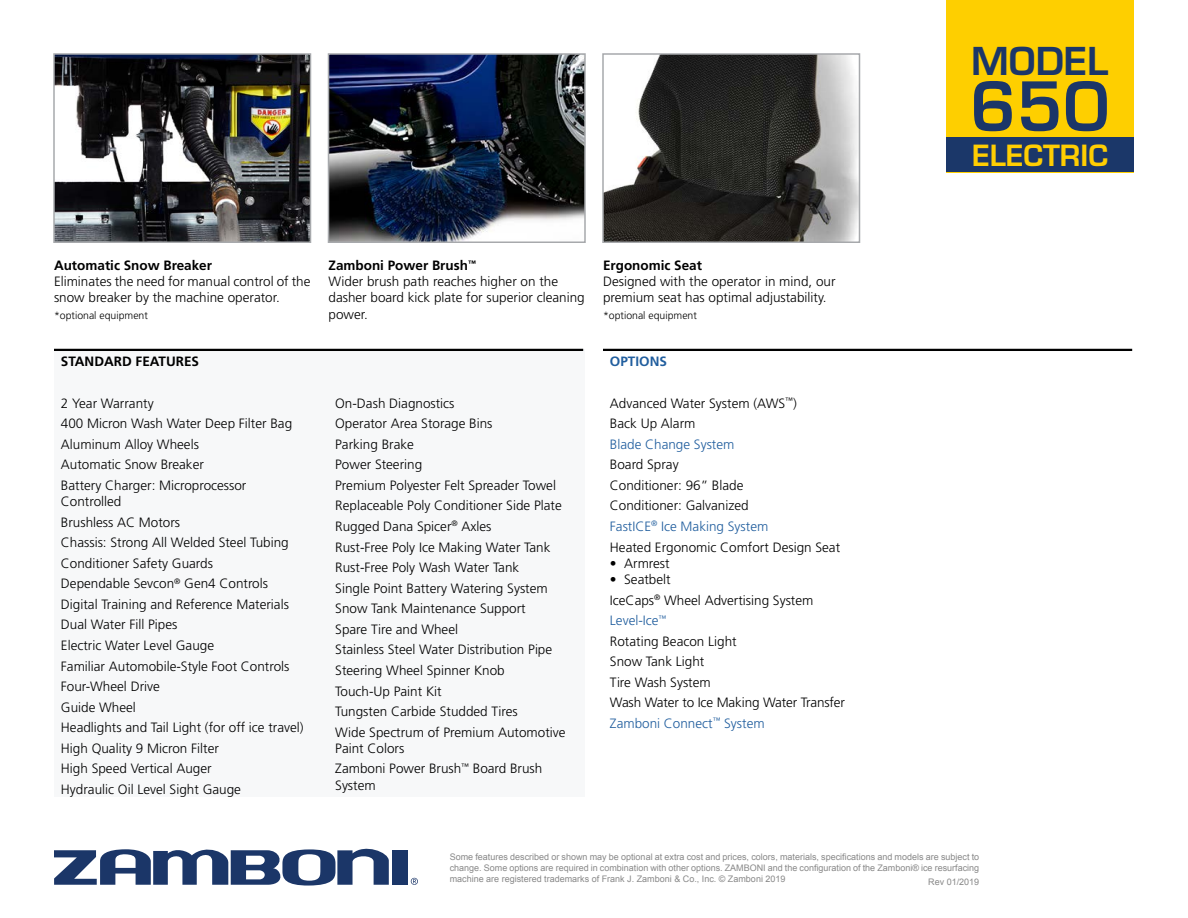
<style>
.page{position:relative;width:1188px;height:918px;background:#fff}
.page>*{position:absolute;margin:0;border:0;box-sizing:border-box;transform-origin:0 0}
.t1{font:600 66px "Eurostile LT Std";color:#1b3668}
.t2{font:600 37.5px "Eurostile LT Std";color:#1b3668}
.t3{font:600 28.5px "Eurostile LT Std";color:#ffce02}
.t4{font:300 13.5px/20.5px "Frutiger";color:#000}
.t5{font:700 13.5px "Frutiger";color:#000}
.t6{font:300 13.5px "Frutiger";color:#215e9e}
.t7{font:700 13.5px "Frutiger";color:#215e9e}
.t8{font:300 10.5px "Frutiger";color:#000}
.t9{font:9px/10.8px "Arial";color:#888;text-align:justify}
.s1{font-weight:700}
.s2{color:#215e9e}
</style>
<div class="page">
<img style="left:331px;top:56px;width:252px;height:184px">
<div style="left:328px;top:53px;width:258px;height:190px;border:2px solid #a7a9ac"></div>
<hr style="left:603px;top:349px;width:529px;height:2px;background:#000">
<div style="left:392px;top:850px;width:15px;height:35px;background:#1b3668"></div>
<svg style="left:54px;top:848px;width:335px;height:38px"></svg>
<svg style="left:411px;top:878px;width:7px;height:7px"></svg>
<img style="left:605px;top:56px;width:252px;height:184px">
<div style="left:602px;top:53px;width:258px;height:190px;border:2px solid #a7a9ac"></div>
<img style="left:56px;top:56px;width:252px;height:184px">
<div style="left:53px;top:53px;width:258px;height:190px;border:2px solid #a7a9ac"></div>
<div style="left:54px;top:349px;width:531px;height:447px;background:#f7f8f9"></div>
<div style="left:946px;top:0;width:188px;height:172px;background:#fecf00"></div>
<hr style="left:54px;top:349px;width:529px;height:2px;background:#000">
<div style="left:946px;top:138px;width:188px;height:34px;background:#1b3769"></div>
<h2 class="t2" style="left:971px;top:37px;width:139px">MODEL</h2>
<h1 class="t1" style="left:970px;top:65px;width:141px">650</h1>
<h3 class="t3" style="left:972px;top:137px;width:138px">ELECTRIC</h3>
<p class="t5" style="left:54px;top:257px;width:160px">Automatic Snow Breaker</p>
<p class="t4" style="left:54px;top:273px;width:258px;line-height:16.2px">Eliminates the need for manual control of the snow breaker by the machine operator.</p>
<p class="t8" style="left:54px;top:309px;width:95px">*optional equipment</p>
<p class="t5" style="left:61px;top:354px;width:140px">STANDARD FEATURES</p>
<p class="t4" style="left:61px;top:393px;width:233px">2 Year Warranty<br>400 Micron Wash Water Deep Filter Bag<br>Aluminum Alloy Wheels<br>Automatic Snow Breaker<br>Battery Charger: Microprocessor</p>
<p class="t4" style="left:61px;top:491px;width:244px">Controlled<br>Brushless AC Motors<br>Chassis: Strong All Welded Steel Tubing<br>Conditioner Safety Guards<br>Dependable Sevcon<sup>®</sup> Gen4 Controls<br>Digital Training and Reference Materials<br>Dual Water Fill Pipes<br>Electric Water Level Gauge<br>Familiar Automobile-Style Foot Controls<br>Four-Wheel Drive<br>Guide Wheel<br>Headlights and Tail Light (for off ice travel)<br>High Quality 9 Micron Filter<br>High Speed Vertical Auger<br>Hydraulic Oil Level Sight Gauge</p>
<p class="t4" style="left:328px;top:257px;width:258px;line-height:16.2px"><span class="s1">Zamboni Power Brush</span><sup>™<br></sup>Wider brush path reaches higher on the dasher board kick plate for superior cleaning power.</p>
<p class="t4" style="left:335px;top:393px;width:232px">On-Dash Diagnostics<br>Operator Area Storage Bins<br>Parking Brake<br>Power Steering<br>Premium Polyester Felt Spreader Towel<br>Replaceable Poly Conditioner Side Plate<br>Rugged Dana Spicer<sup>®</sup> Axles<br>Rust-Free Poly Ice Making Water Tank<br>Rust-Free Poly Wash Water Tank<br>Single Point Battery Watering System<br>Snow Tank Maintenance Support<br>Spare Tire and Wheel<br>Stainless Steel Water Distribution Pipe<br>Steering Wheel Spinner Knob<br>Touch-Up Paint Kit<br>Tungsten Carbide Studded Tires<br>Wide Spectrum of Premium Automotive</p>
<p class="t4" style="left:335px;top:738px;width:209px">Paint Colors<br>Zamboni Power Brush<sup>™</sup> Board Brush</p>
<p class="t4" style="left:335px;top:775px;width:42px">System</p>
<p class="t5" style="left:603px;top:257px;width:101px">Ergonomic Seat</p>
<p class="t4" style="left:603px;top:273px;width:234px;line-height:16.2px">Designed with the operator in mind, our premium seat has optimal adjustability.</p>
<p class="t8" style="left:603px;top:309px;width:95px">*optional equipment</p>
<p class="t7" style="left:610px;top:354px;width:59px">OPTIONS</p>
<p class="t4" style="left:610px;top:393px;width:188px">Advanced Water System (AWS<sup>™</sup>)<br>Back Up Alarm</p>
<p class="t6" style="left:610px;top:436px;width:126px">Blade Change System</p>
<p class="t4" style="left:610px;top:454px;width:232px">Board Spray<br>Conditioner: 96” Blade<br>Conditioner: Galvanized<br><span class="s2">FastICE</span><sup>®</sup> <span class="s2">Ice Making System<br></span>Heated Ergonomic Comfort Design Seat</p>
<p class="t4" style="left:610px;top:553px;width:61px">• Armrest</p>
<p class="t4" style="left:610px;top:569px;width:237px">• Seatbelt<br>IceCaps<sup>®</sup> Wheel Advertising System<br><span class="s2">Level-Ice</span><sup>™<br></sup>Rotating Beacon Light<br>Snow Tank Light<br>Tire Wash System<br>Wash Water to Ice Making Water Transfer<br><span class="s2">Zamboni Connect</span><sup>™</sup> <span class="s2">System</span></p>
<p class="t9" style="left:450px;top:852px;width:531px">Some features described or shown may be optional at extra cost and prices, colors, materials, specifications and models are subject to change. Some options are required in combination with other options. ZAMBONI and the configuration of the Zamboni® ice resurfacing machine are registered trademarks of Frank J. Zamboni &amp; Co., Inc. © Zamboni 2019</p>
<p class="t9" style="left:928px;top:877px;width:53px">Rev 01/2019</p>
</div>
